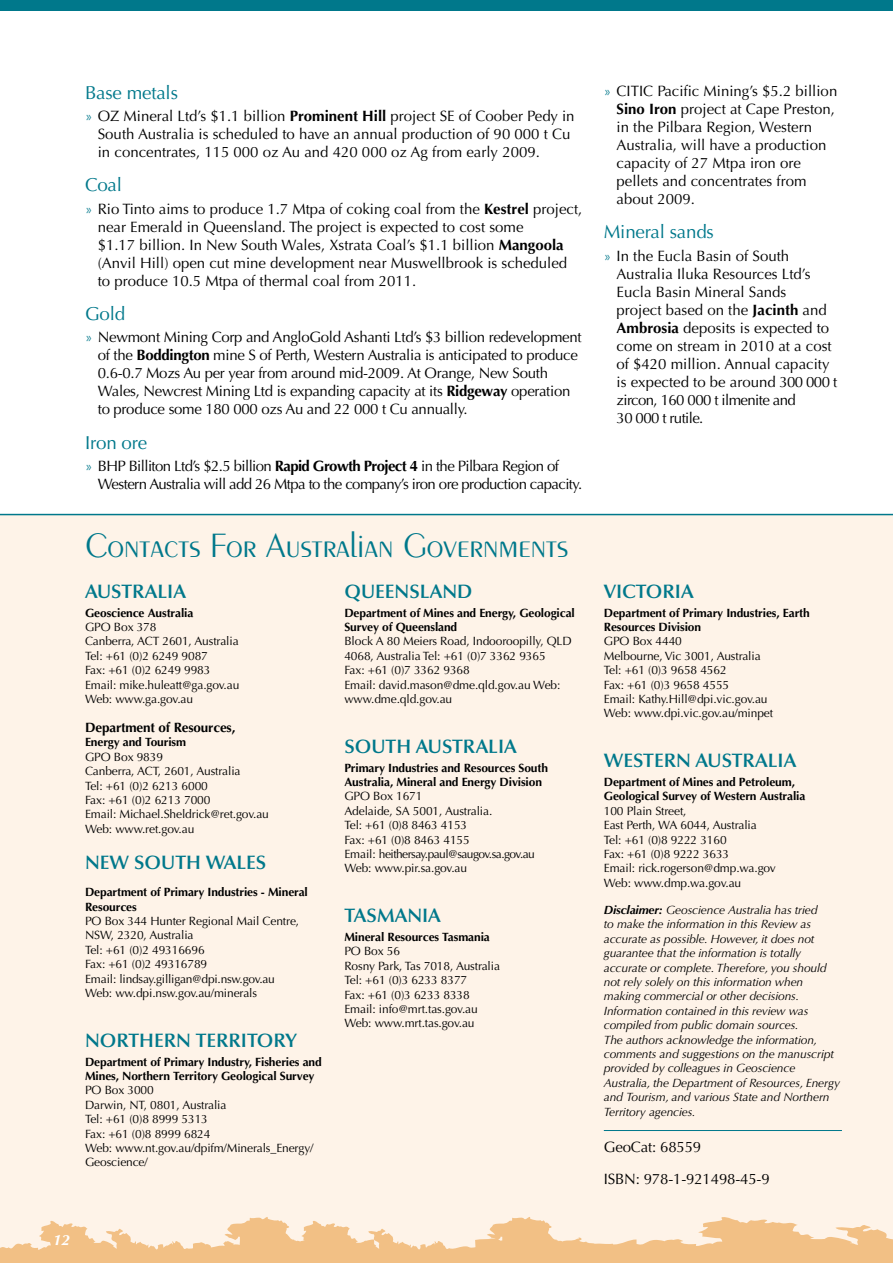
<style>
.page{position:relative;width:893px;height:1263px;background:#fff}
.page>*{position:absolute;margin:0;border:0;box-sizing:border-box;transform-origin:0 0}
.t1{font:300 36px "Peignot";letter-spacing:-.01em;color:#00788b}
.t2{font:600 19.5px "Optima";color:#00788b}
.t3{font:18.75px "Optima";letter-spacing:-.01em;color:#00788b}
.t4{font:15px/18px "Optima";color:#000}
.t5{font:15px/18px "Optima";letter-spacing:-.02em;color:#000}
.t6{font:15px/18px "Optima";letter-spacing:-.04em;color:#000}
.t7{font:italic 700 15px "Optima";color:#fff}
.t8{font:700 13.5px "Optima";letter-spacing:-.01em;color:#000}
.t9{font:12px/14.4px "Optima";letter-spacing:-.01em;color:#000}
.t10{font:italic 12px/14.4px "Optima";letter-spacing:-.01em;color:#000}
.t11{font:700 12px/14.4px "Optima";letter-spacing:-.01em;color:#000}
.s1{color:#00788b}
.s2{font-weight:700}
</style>
<div class="page">
<div style="left:0;top:0;width:893px;height:11px;background:#00788b"></div>
<div style="left:0;top:514px;width:893px;height:699px;background:#fef3e8"></div>
<hr style="left:604px;top:1130px;width:238px;height:1px;background:#00788b">
<svg style="left:0;top:1213px;width:893px;height:50px"></svg>
<h3 class="t3" style="left:85px;top:81px;width:94px">Base metals</h3>
<p class="t4" style="left:98px;top:107px;width:478px;text-indent:-13px"><span class="s1">»</span> OZ Mineral Ltd’s $1.1 billion <span class="s2">Prominent Hill</span> project SE of Coober Pedy in<br>South Australia is scheduled to have an annual production of 90 000 t Cu in concentrates, 115 000 oz Au and 420 000 oz Ag from early 2009.</p>
<h3 class="t3" style="left:85px;top:174px;width:38px">Coal</h3>
<p class="t4" style="left:98px;top:200px;width:486px;text-indent:-13px"><span class="s1">»</span> Rio Tinto aims to produce 1.7 Mtpa of coking coal from the <span class="s2">Kestrel</span> project, near Emerald in Queensland. The project is expected to cost some<br>$1.17 billion. In New South Wales, Xstrata Coal’s $1.1 billion <span class="s2">Mangoola </span>(Anvil Hill) open cut mine development near Muswellbrook is scheduled to produce 10.5 Mtpa of thermal coal from 2011.</p>
<h3 class="t3" style="left:85px;top:302px;width:42px">Gold</h3>
<p class="t5" style="left:98px;top:328px;width:485px;text-indent:-13px"><span class="s1">»</span> Newmont Mining Corp and AngloGold Ashanti Ltd’s $3 billion redevelopment of the <span class="s2">Boddington</span> mine S of Perth, Western Australia is anticipated to produce 0.6-0.7 Mozs Au per year from around mid-2009. At Orange, New South Wales, Newcrest Mining Ltd is expanding capacity at its <span class="s2">Ridgeway</span> operation to produce some 180 000 ozs Au and 22 000 t Cu annually.</p>
<h3 class="t3" style="left:85px;top:431px;width:64px">Iron ore</h3>
<p class="t6" style="left:98px;top:457px;width:486px;text-indent:-13px"><span class="s1">»</span> BHP Billiton Ltd’s $2.5 billion <span class="s2">Rapid Growth Project 4</span> in the Pilbara Region of<br>Western Australia will add 26 Mtpa to the company’s iron ore production capacity.</p>
<h1 class="t1" style="left:85px;top:525px;width:485px">Contacts For Australian Governments</h1>
<h2 class="t2" style="left:85px;top:580px;width:25px">AUSTRALIA</h2>
<p class="t11" style="left:85px;top:605px;width:110px">Geoscience Australia</p>
<p class="t9" style="left:85px;top:620px;width:156px">GPO Box 378<br>Canberra, ACT 2601, Australia<br>Tel: +61 (0)2 6249 9087<br>Fax: +61 (0)2 6249 9983<br>Email: mike.huleatt@ga.gov.au<br>Web: www.ga.gov.au</p>
<p class="t8" style="left:85px;top:720px;width:152px">Department of Resources,</p>
<p class="t11" style="left:85px;top:735px;width:103px">Energy and Tourism</p>
<p class="t9" style="left:85px;top:750px;width:185px">GPO Box 9839<br>Canberra, ACT, 2601, Australia<br>Tel: +61 (0)2 6213 6000<br>Fax: +61 (0)2 6213 7000<br>Email: Michael.Sheldrick@ret.gov.au<br>Web: www.ret.gov.au</p>
<h2 class="t2" style="left:85px;top:851px;width:75px">NEW SOUTH</h2>
<h2 class="t2" style="left:206px;top:851px;width:30px">WALES</h2>
<p class="t11" style="left:85px;top:885px;width:224px">Department of Primary Industries - Mineral<br>Resources</p>
<p class="t9" style="left:85px;top:914px;width:216px">PO Box 344 Hunter Regional Mail Centre,<br>NSW, 2320, Australia<br>Tel: +61 (0)2 49316696<br>Fax: +61 (0)2 49316789<br>Email: lindsay.gilligan@dpi.nsw.gov.au<br>Web: ww.dpi.nsw.gov.au/minerals</p>
<h2 class="t2" style="left:85px;top:1029px;width:29px">NORTHERN</h2>
<h2 class="t2" style="left:196px;top:1029px;width:23px">TERRITORY</h2>
<p class="t11" style="left:85px;top:1054px;width:238px">Department of Primary Industry, Fisheries and<br>Mines, Northern Territory Geological Survey</p>
<p class="t9" style="left:85px;top:1083px;width:230px">PO Box 3000<br>Darwin, NT, 0801, Australia<br>Tel: +61 (0)8 8999 5313<br>Fax: +61 (0)8 8999 6824<br>Web: www.nt.gov.au/dpifm/Minerals_Energy/<br>Geoscience/</p>
<h2 class="t2" style="left:344px;top:580px;width:30px">QUEENSLAND</h2>
<p class="t11" style="left:344px;top:605px;width:232px">Department of Mines and Energy, Geological<br>Survey of Queensland</p>
<p class="t9" style="left:344px;top:634px;width:229px">Block A 80 Meiers Road, Indooroopilly, QLD 4068, Australia Tel: +61 (0)7 3362 9365<br>Fax: +61 (0)7 3362 9368<br>Email: david.mason@dme.qld.gov.au Web: www.dme.qld.gov.au</p>
<h2 class="t2" style="left:344px;top:735px;width:25px">SOUTH</h2>
<h2 class="t2" style="left:416px;top:735px;width:25px">AUSTRALIA</h2>
<p class="t11" style="left:344px;top:760px;width:205px">Primary Industries and Resources South<br>Australia, Mineral and Energy Division</p>
<p class="t9" style="left:344px;top:789px;width:192px">GPO Box 1671<br>Adelaide, SA 5001, Australia.<br>Tel: +61 (0)8 8463 4153<br>Fax: +61 (0)8 8463 4155<br>Email: heithersay.paul@saugov.sa.gov.au<br>Web: www.pir.sa.gov.au</p>
<h2 class="t2" style="left:344px;top:904px;width:23px">TASMANIA</h2>
<p class="t11" style="left:344px;top:930px;width:147px">Mineral Resources Tasmania</p>
<p class="t9" style="left:344px;top:944px;width:157px">PO Box 56<br>Rosny Park, Tas 7018, Australia<br>Tel: +61 (0)3 6233 8377<br>Fax: +61 (0)3 6233 8338<br>Email: info@mrt.tas.gov.au<br>Web: www.mrt.tas.gov.au</p>
<p class="t7" style="left:53px;top:1231px;width:18px">12</p>
<p class="t4" style="left:617px;top:82px;width:222px;text-indent:-13px"><span class="s1">»</span> CITIC Pacific Mining’s $5.2 billion<br><span class="s2">Sino Iron</span> project at Cape Preston, in the Pilbara Region, Western<br>Australia, will have a production capacity of 27 Mtpa iron ore pellets and concentrates from about 2009.</p>
<h3 class="t3" style="left:604px;top:221px;width:112px">Mineral sands</h3>
<p class="t4" style="left:617px;top:247px;width:222px;text-indent:-13px"><span class="s1">»</span> In the Eucla Basin of South<br>Australia Iluka Resources Ltd’s<br>Eucla Basin Mineral Sands<br>project based on the <span class="s2">Jacinth</span> and<br><span class="s2">Ambrosia</span> deposits is expected to come on stream in 2010 at a cost of $420 million. Annual capacity is expected to be around 300 000 t zircon, 160 000 t ilmenite and<br>30 000 t rutile.</p>
<h2 class="t2" style="left:604px;top:580px;width:25px">VICTORIA</h2>
<p class="t11" style="left:604px;top:605px;width:207px">Department of Primary Industries, Earth<br>Resources Division</p>
<p class="t9" style="left:604px;top:634px;width:171px">GPO Box 4440<br>Melbourne, Vic 3001, Australia<br>Tel: +61 (0)3 9658 4562<br>Fax: +61 (0)3 9658 4555<br>Email: Kathy.Hill@dpi.vic.gov.au<br>Web: www.dpi.vic.gov.au/minpet</p>
<h2 class="t2" style="left:604px;top:749px;width:32px">WESTERN</h2>
<h2 class="t2" style="left:695px;top:749px;width:25px">AUSTRALIA</h2>
<p class="t11" style="left:604px;top:775px;width:203px">Department of Mines and Petroleum,<br>Geological Survey of Western Australia</p>
<p class="t9" style="left:604px;top:804px;width:174px">100 Plain Street,<br>East Perth, WA 6044, Australia<br>Tel: +61 (0)8 9222 3160<br>Fax: +61 (0)8 9222 3633<br>Email: rick.rogerson@dmp.wa.gov<br>Web: www.dmp.wa.gov.au</p>
<p class="t10" style="left:604px;top:903px;width:238px"><span class="s2">Disclaimer:</span> Geoscience Australia has tried<br>to make the information in this Review as accurate as possible. However, it does not guarantee that the information is totally accurate or complete. Therefore, you should not rely solely on this information when making commercial or other decisions.<br>Information contained in this review was compiled from public domain sources.<br>The authors acknowledge the information, comments and suggestions on the manuscript provided by colleagues in Geoscience Australia, the Department of Resources, Energy and Tourism, and various State and Northern Territory agencies.</p>
<p class="t4" style="left:604px;top:1131px;width:167px;line-height:32.2px">GeoCat: 68559<br>ISBN: 978-1-921498-45-9</p>
</div>
